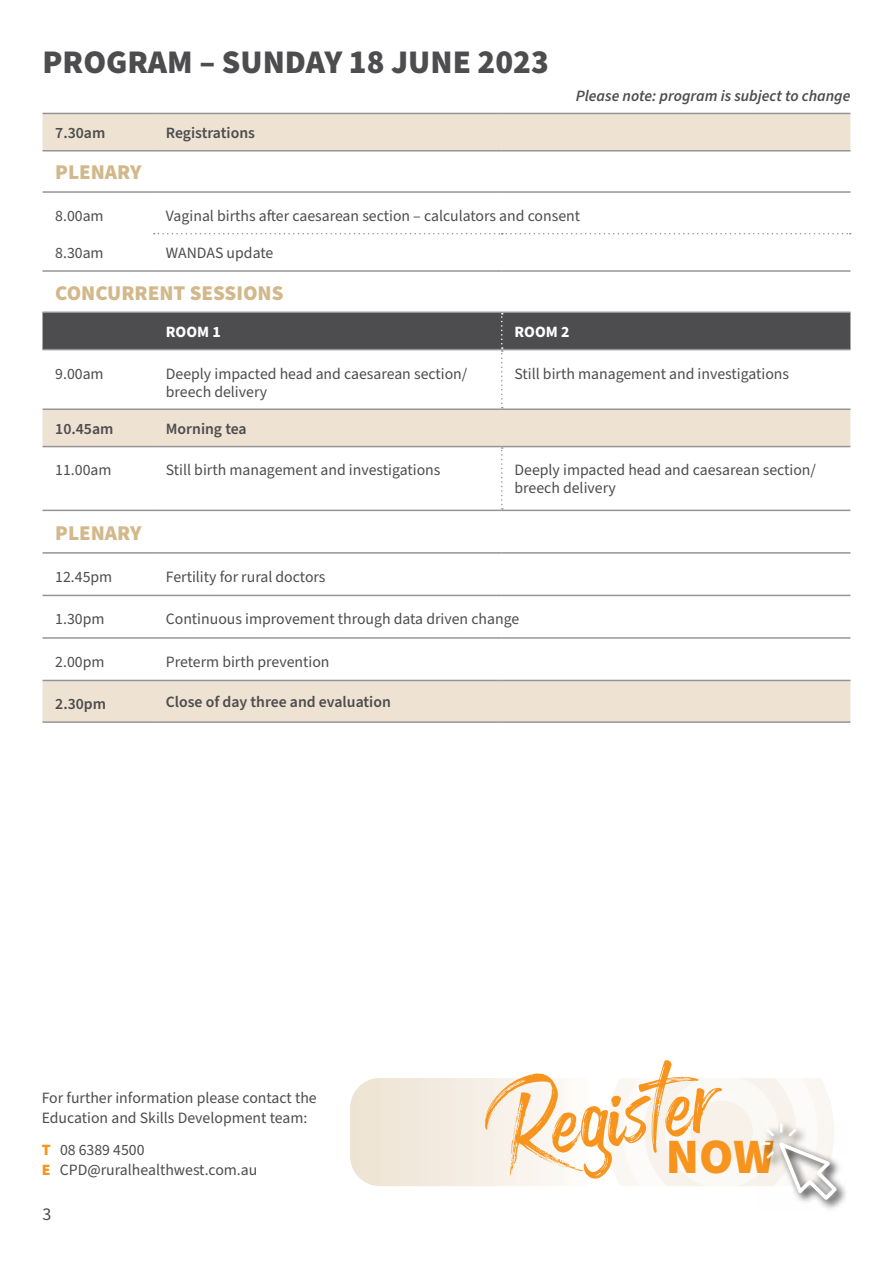
<style>
.page{position:relative;width:893px;height:1263px;background:#fff}
.page>*{position:absolute;margin:0;border:0;box-sizing:border-box;transform-origin:0 0}
.t1{font:109.8px "Rogthem";color:#f7941e}
.t2{font:900 49.5px "Source Sans Pro";color:#f7941e}
.t3{font:900 33px "Source Sans Pro";color:#4d4d4f}
.t4{font:900 21px "Source Sans Pro";color:#d2b88b}
.t5{font:18px "Source Sans Pro";color:#4d4d4f}
.t6{font:15.75px/18px "Source Sans Pro";color:#4d4d4f}
.t7{font:600 15.75px "Source Sans Pro";color:#4d4d4f}
.t8{font:italic 600 15.75px "Source Sans Pro";color:#4d4d4f}
.t9{font:700 15.75px "Source Sans Pro";color:#fff}
.s1{font-weight:900;color:#f7941e}
</style>
<div class="page">
<svg style="left:43px;top:114px;width:807px;height:332px"></svg>
<div style="left:43px;top:681px;width:807px;height:40px;background:#eee3d3"></div>
<hr style="left:43px;top:113px;width:110px;height:1px;background:#939598">
<hr style="left:153px;top:113px;width:349px;height:1px;background:#939598">
<hr style="left:502px;top:113px;width:348px;height:1px;background:#939598">
<hr style="left:43px;top:408px;width:110px;height:2px;background:#939598">
<hr style="left:153px;top:408px;width:349px;height:2px;background:#939598">
<hr style="left:502px;top:408px;width:348px;height:2px;background:#939598">
<hr style="left:43px;top:637px;width:110px;height:2px;background:#939598">
<hr style="left:153px;top:637px;width:349px;height:2px;background:#939598">
<hr style="left:502px;top:637px;width:348px;height:2px;background:#939598">
<hr style="left:43px;top:680px;width:110px;height:1px;background:#939598">
<hr style="left:153px;top:680px;width:349px;height:1px;background:#939598">
<hr style="left:502px;top:680px;width:348px;height:1px;background:#939598">
<hr style="left:43px;top:721px;width:110px;height:2px;background:#939598">
<hr style="left:153px;top:721px;width:349px;height:2px;background:#939598">
<hr style="left:502px;top:721px;width:348px;height:2px;background:#939598">
<hr style="left:43px;top:150px;width:110px;height:2px;background:#939598">
<hr style="left:153px;top:150px;width:349px;height:2px;background:#939598">
<hr style="left:502px;top:150px;width:348px;height:2px;background:#939598">
<hr style="left:43px;top:191px;width:110px;height:2px;background:#939598">
<hr style="left:153px;top:191px;width:349px;height:2px;background:#939598">
<hr style="left:502px;top:191px;width:348px;height:2px;background:#939598">
<hr style="left:43px;top:270px;width:110px;height:2px;background:#939598">
<hr style="left:153px;top:270px;width:349px;height:2px;background:#939598">
<hr style="left:502px;top:270px;width:348px;height:2px;background:#939598">
<hr style="left:43px;top:311px;width:110px;height:2px;background:#939598">
<hr style="left:153px;top:311px;width:349px;height:2px;background:#939598">
<hr style="left:43px;top:446px;width:110px;height:1px;background:#939598">
<hr style="left:153px;top:446px;width:349px;height:1px;background:#939598">
<hr style="left:43px;top:510px;width:110px;height:1px;background:#939598">
<hr style="left:153px;top:510px;width:349px;height:1px;background:#939598">
<hr style="left:502px;top:510px;width:348px;height:1px;background:#939598">
<hr style="left:43px;top:552px;width:110px;height:2px;background:#939598">
<hr style="left:153px;top:552px;width:349px;height:2px;background:#939598">
<hr style="left:502px;top:552px;width:348px;height:2px;background:#939598">
<hr style="left:43px;top:595px;width:110px;height:1px;background:#939598">
<hr style="left:153px;top:595px;width:349px;height:1px;background:#939598">
<hr style="left:502px;top:595px;width:348px;height:1px;background:#939598">
<svg style="left:154px;top:233px;width:697px;height:1px"></svg>
<hr style="left:502px;top:311px;width:348px;height:2px;background:#939598">
<svg style="left:501px;top:447px;width:2px;height:63px"></svg>
<hr style="left:502px;top:446px;width:348px;height:1px;background:#939598">
<svg style="left:43px;top:313px;width:807px;height:95px"></svg>
<svg style="left:350px;top:1078px;width:214px;height:108px"></svg>
<svg style="left:800px;top:1200px;width:44px;height:9px"></svg>
<svg style="left:607px;top:1078px;width:239px;height:122px"></svg>
<h3 class="t3" style="left:43px;top:39px;width:508px">PROGRAM – SUNDAY 18 JUNE 2023</h3>
<p class="t8" style="left:576px;top:85px;width:276px">Please note: program is subject to change</p>
<p class="t7" style="left:55px;top:122px;width:52px">7.30am</p>
<p class="t7" style="left:166px;top:122px;width:91px">Registrations</p>
<h3 class="t4" style="left:55px;top:158px;width:88px">PLENARY</h3>
<p class="t6" style="left:55px;top:207px;width:50px">8.00am</p>
<p class="t6" style="left:166px;top:207px;width:416px">Vaginal births after caesarean section – calculators and consent</p>
<p class="t6" style="left:55px;top:244px;width:50px">8.30am</p>
<p class="t6" style="left:166px;top:244px;width:109px">WANDAS update</p>
<h3 class="t4" style="left:55px;top:278px;width:230px">CONCURRENT SESSIONS</h3>
<p class="t9" style="left:166px;top:321px;width:56px">ROOM 1</p>
<p class="t9" style="left:514px;top:321px;width:56px">ROOM 2</p>
<p class="t6" style="left:55px;top:365px;width:50px">9.00am</p>
<p class="t6" style="left:166px;top:365px;width:303px">Deeply impacted head and caesarean section/ breech delivery</p>
<p class="t6" style="left:514px;top:365px;width:276px">Still birth management and investigations</p>
<p class="t7" style="left:55px;top:418px;width:60px">10.45am</p>
<p class="t7" style="left:166px;top:418px;width:82px">Morning tea</p>
<p class="t6" style="left:55px;top:462px;width:58px">11.00am</p>
<p class="t6" style="left:166px;top:462px;width:276px">Still birth management and investigations</p>
<p class="t6" style="left:514px;top:462px;width:303px">Deeply impacted head and caesarean section/ breech delivery</p>
<h3 class="t4" style="left:55px;top:518px;width:88px">PLENARY</h3>
<p class="t6" style="left:55px;top:568px;width:59px">12.45pm</p>
<p class="t6" style="left:166px;top:568px;width:161px">Fertility for rural doctors</p>
<p class="t6" style="left:55px;top:611px;width:51px">1.30pm</p>
<p class="t6" style="left:166px;top:611px;width:355px">Continuous improvement through data driven change</p>
<p class="t6" style="left:55px;top:653px;width:51px">2.00pm</p>
<p class="t6" style="left:166px;top:653px;width:165px">Preterm birth prevention</p>
<p class="t7" style="left:55px;top:694px;width:52px">2.30pm</p>
<p class="t7" style="left:166px;top:691px;width:227px">Close of day three and evaluation</p>
<p class="t6" style="left:42px;top:1088px;width:277px;line-height:19.5px">For further information please contact the<br>Education and Skills Development team:</p>
<p class="t6" style="left:42px;top:1140px;width:217px;line-height:19.5px"><span class="s1">T</span> 08 6389 4500<br><span class="s1">E</span> CPD@ruralhealthwest.com.au</p>
<p class="t5" style="left:43px;top:1202px;width:10px">3</p>
<h1 class="t1" style="left:471px;top:1032px;width:236px;rotate:-8deg">Register</h1>
<h2 class="t2" style="left:666px;top:1122px;width:110px">NOW</h2>
</div>
